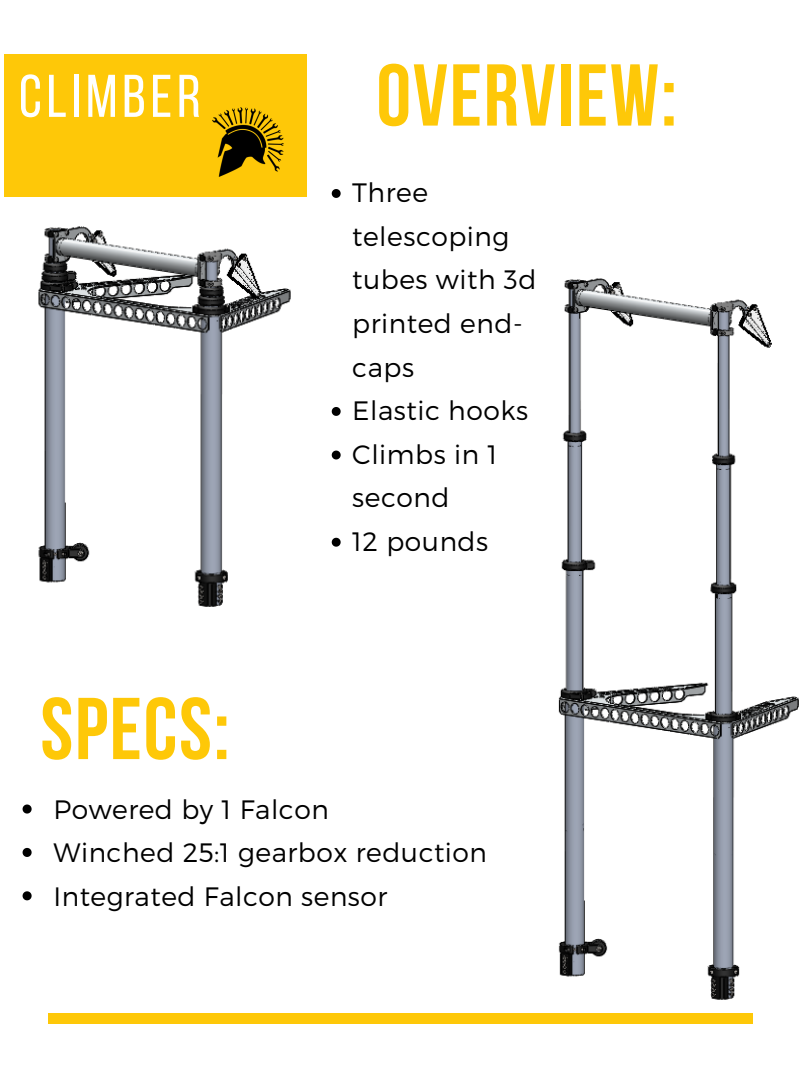
<style>
.page{position:relative;width:810px;height:1080px;background:#fff}
.page>*{position:absolute;margin:0;border:0;box-sizing:border-box;transform-origin:0 0}
.t1{font:700 87.5px "Bebas Neue";letter-spacing:.02em;color:#fec808}
.t2{font:60.12px "Bebas Neue";letter-spacing:.08em;color:#fff}
.t3{font:300 26.62px/43.6px "Montserrat";letter-spacing:.02em;color:#000}
.t4{font:300 26.56px "Montserrat";letter-spacing:.02em;color:#000}
</style>
<div class="page">
<div style="left:5px;top:54px;width:302px;height:142px;background:#fec808"></div>
<img style="left:213px;top:107px;width:70px;height:69px">
<img style="left:38px;top:226px;width:253px;height:381px">
<img style="left:558px;top:278px;width:241px;height:722px">
<svg style="left:23px;top:805px;width:9px;height:9px"></svg>
<svg style="left:23px;top:848px;width:9px;height:9px"></svg>
<svg style="left:23px;top:891px;width:9px;height:9px"></svg>
<svg style="left:332px;top:189px;width:9px;height:9px"></svg>
<svg style="left:332px;top:407px;width:9px;height:9px"></svg>
<svg style="left:332px;top:451px;width:9px;height:8px"></svg>
<svg style="left:332px;top:538px;width:9px;height:9px"></svg>
<div style="left:48px;top:1013px;width:705px;height:10px;background:#fec808"></div>
<p class="t2" style="left:19px;top:72px;width:183px">CLIMBER</p>
<p class="t1" style="left:376px;top:60px;width:302px">OVERVIEW:</p>
<p class="t3" style="left:352px;top:170px;width:186px">Three telescoping tubes with 3d printed end&shy;caps</p>
<p class="t3" style="left:352px;top:387px;width:177px">Elastic hooks</p>
<p class="t3" style="left:352px;top:431px;width:147px">Climbs in 1 second</p>
<p class="t3" style="left:352px;top:518px;width:138px">12 pounds</p>
<p class="t1" style="left:40px;top:693px;width:191px">SPECS:</p>
<p class="t4" style="left:54px;top:792px;width:277px">Powered by 1 Falcon</p>
<p class="t4" style="left:54px;top:836px;width:435px">Winched 25:1 gearbox reduction</p>
<p class="t4" style="left:54px;top:879px;width:335px">Integrated Falcon sensor</p>
</div>
